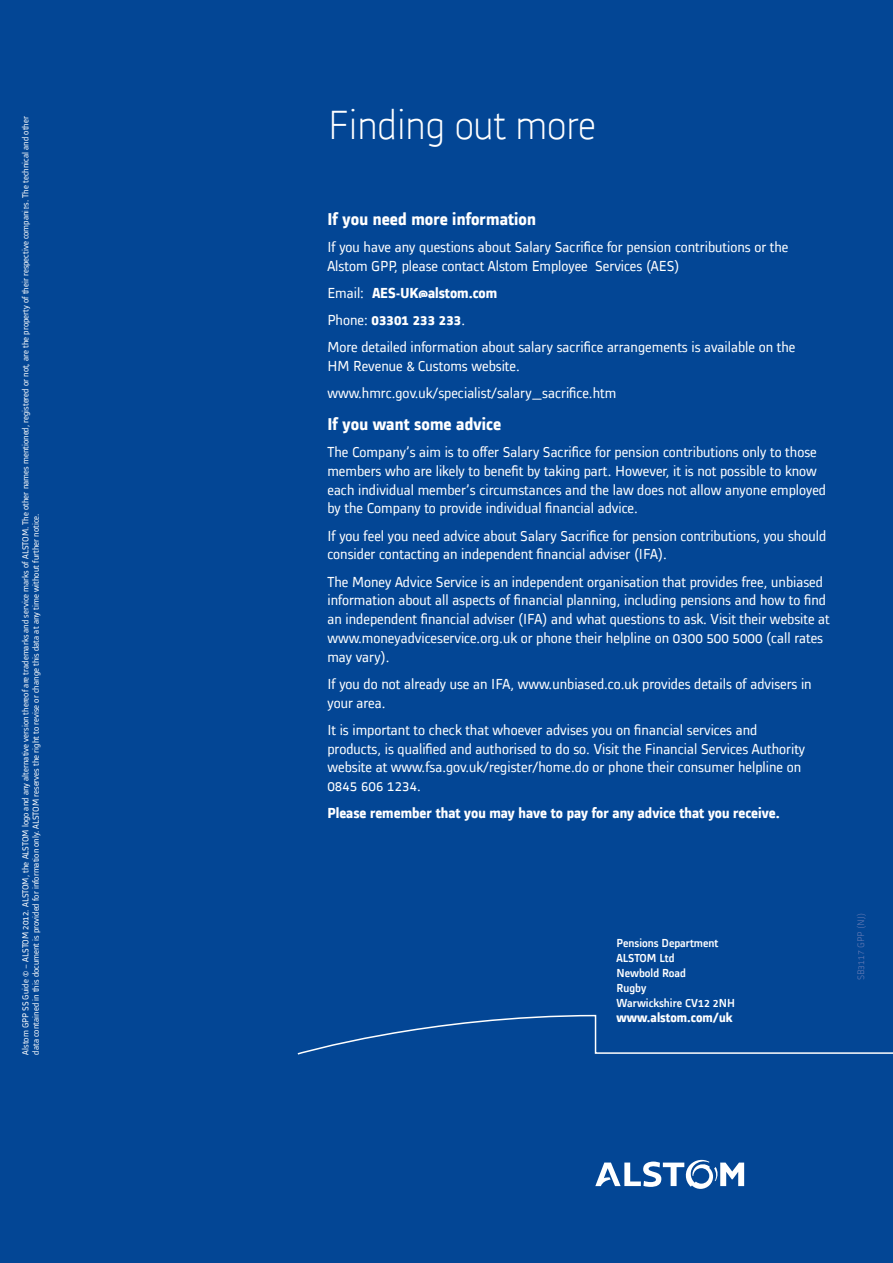
<style>
.page{position:relative;width:893px;height:1263px;background:#034695}
.page>*{position:absolute;margin:0;border:0;box-sizing:border-box;transform-origin:0 0}
.t1{font:300 42px "Alstom";letter-spacing:-.01em;color:#fff}
.t2{font:700 17.7px "Alstom";color:#fff}
.t3{font:15px/18.8px "Alstom";color:#fff}
.t4{font:700 15px "Alstom";color:#fff}
.t5{font:700 13.5px "Alstom";color:#fff}
.t6{font:500 12px/15px "Alstom";color:#fff}
.t7{font:300 9.75px "Alstom";color:#7482ba}
.t8{font:9px/10.5px "Alstom";color:#fff}
.s1{font-weight:700}
</style>
<div class="page">
<svg style="left:595px;top:1159px;width:149px;height:30px"></svg>
<svg style="left:297px;top:1014px;width:596px;height:41px"></svg>
<p class="t8" style="left:20px;top:1054px;width:940px;rotate:-90deg">Alstom GPP SS Guide © – ALSTOM 2012. ALSTOM, the ALSTOM logo and any alternative version thereof are trademarks and service marks of ALSTOM. The other names mentioned, registered or not, are the property of their respective companies. The technical and other data contained in this document is provided for information only. ALSTOM reserves the right to revise or change this data at any time without further notice.</p>
<h1 class="t1" style="left:327px;top:96px;width:270px">Finding out more</h1>
<p class="t2" style="left:327px;top:206px;width:210px">If you need more information</p>
<p class="t3" style="left:327px;top:236px;width:463px">If you have any questions about Salary Sacrifice for pension contributions or the<br>Alstom GPP, please contact Alstom Employee Services (AES)</p>
<p class="t3" style="left:327px;top:278px;width:469px;line-height:27.3px">Email: <span class="s1">AES-UK@alstom.com<br></span>Phone: <span class="s1">03301 233 233</span>.<br>More detailed information about salary sacrifice arrangements is available on the</p>
<p class="t3" style="left:327px;top:351px;width:290px;line-height:27.3px">HM Revenue &amp; Customs website. www.hmrc.gov.uk/specialist/salary_sacrifice.htm</p>
<p class="t2" style="left:327px;top:412px;width:175px">If you want some advice</p>
<p class="t3" style="left:327px;top:442px;width:500px">The Company’s aim is to offer Salary Sacrifice for pension contributions only to those members who are likely to benefit by taking part. However, it is not possible to know each individual member’s circumstances and the law does not allow anyone employed by the Company to provide individual financial advice.</p>
<p class="t3" style="left:327px;top:525px;width:500px">If you feel you need advice about Salary Sacrifice for pension contributions, you should consider contacting an independent financial adviser (IFA).</p>
<p class="t3" style="left:327px;top:571px;width:504px">The Money Advice Service is an independent organisation that provides free, unbiased information about all aspects of financial planning, including pensions and how to find an independent financial adviser (IFA) and what questions to ask. Visit their website at www.moneyadviceservice.org.uk or phone their helpline on 0300 500 5000 (call rates may vary).</p>
<p class="t3" style="left:327px;top:673px;width:486px">If you do not already use an IFA, www.unbiased.co.uk provides details of advisers in your area.</p>
<p class="t3" style="left:327px;top:719px;width:479px">It is important to check that whoever advises you on financial services and products, is qualified and authorised to do so. Visit the Financial Services Authority website at www.fsa.gov.uk/register/home.do or phone their consumer helpline on 0845 606 1234.</p>
<p class="t4" style="left:327px;top:803px;width:454px">Please remember that you may have to pay for any advice that you receive.</p>
<p class="t6" style="left:617px;top:935px;width:103px">Pensions Department<br>ALSTOM</p>
<p class="t6" style="left:617px;top:950px;width:111px;text-indent:43px">Ltd<br>N ewbold Road<br>Rugby<br>Warwickshire CV12 2NH</p>
<p class="t5" style="left:617px;top:1008px;width:118px">www.alstom.com/uk</p>
<p class="t7" style="left:854px;top:980px;width:68px;rotate:-90deg">SB3117 GPP (NJ)</p>
</div>
